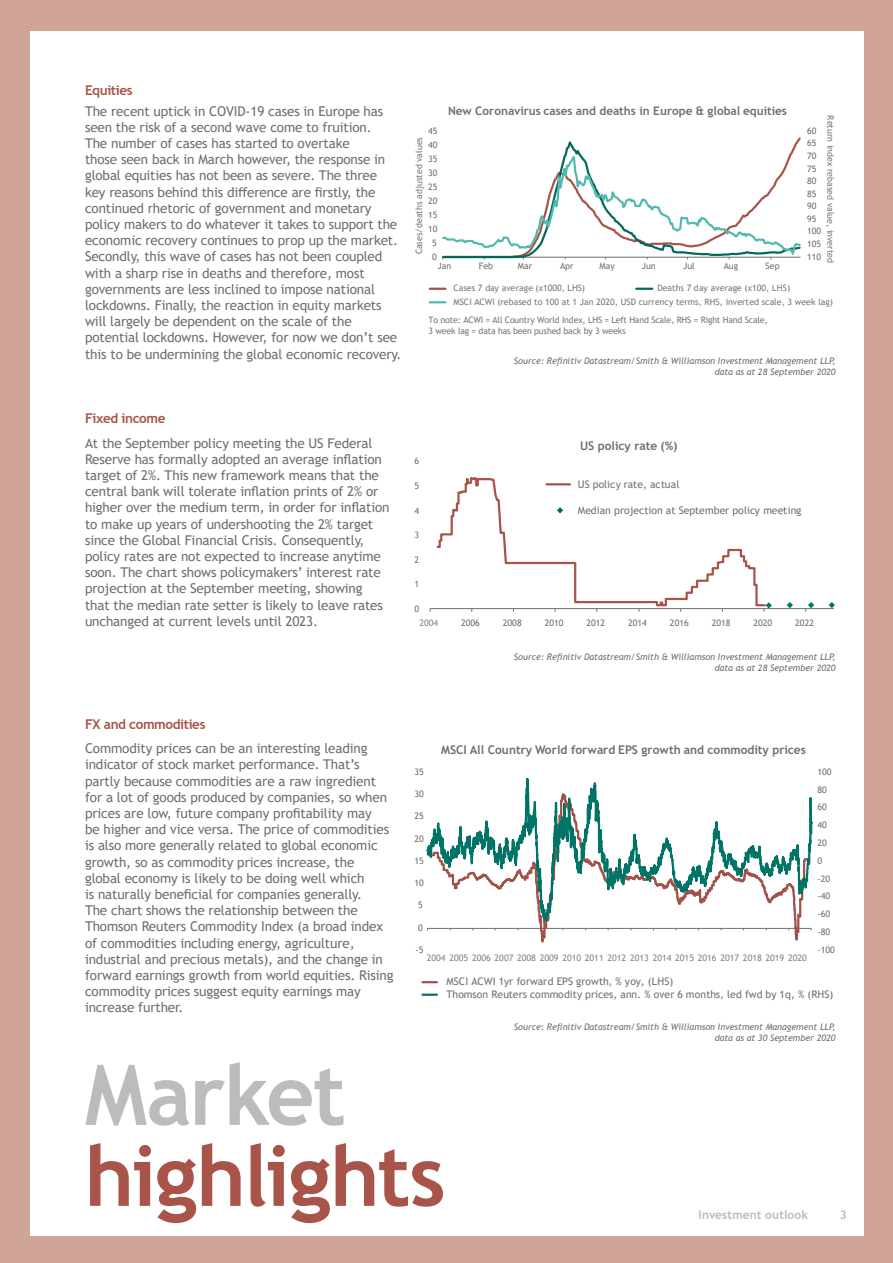
<style>
.page{position:relative;width:893px;height:1263px;background:#d0a598}
.page>*{position:absolute;margin:0;border:0;box-sizing:border-box;transform-origin:0 0}
.t1{font:700 84px "Trebuchet MS";letter-spacing:-.015em;color:#a85449}
.t2{font:700 84px "Trebuchet MS";letter-spacing:-.02em;color:#bcbcbc}
.t3{font:13.5px/16.2px "Trebuchet MS";letter-spacing:-.01em;color:#706f6f}
.t4{font:700 13.5px "Trebuchet MS";letter-spacing:-.03em;color:#a85449}
.t5{font:700 12px "Trebuchet MS";color:#706f6f}
.t6{font:700 12px "Trebuchet MS";letter-spacing:.01em;color:#bcbcbc}
.t7{font:700 11.85px "Trebuchet MS";color:#706f6f}
.t8{font:10.5px/12.3px "Trebuchet MS";color:#706f6f}
.t9{font:italic 9px/10.8px "Trebuchet MS";color:#706f6f;text-align:right}
.t10{font:9px "Trebuchet MS";color:#706f6f}
.t11{font:9px "Trebuchet MS";color:#858585}
.t12{font:8.85px/13.6px "Trebuchet MS";color:#78787a}
.t13{font:8.85px/10.6px "Trebuchet MS";letter-spacing:-.02em;color:#78787a}
.t14{font:8.85px/12.6px "Trebuchet MS";color:#706f6f}
</style>
<div class="page">
<div style="left:30px;top:31px;width:833px;height:1204px;background:#fff"></div>
<svg style="left:442px;top:137px;width:359px;height:123px"></svg>
<svg style="left:430px;top:288px;width:15px;height:2px"></svg>
<svg style="left:636px;top:288px;width:16px;height:2px"></svg>
<svg style="left:430px;top:301px;width:15px;height:2px"></svg>
<hr style="left:430px;top:608px;width:404px;height:1px;background:#706f6f">
<svg style="left:787px;top:602px;width:6px;height:6px"></svg>
<svg style="left:805px;top:602px;width:9px;height:10px"></svg>
<svg style="left:829px;top:602px;width:6px;height:6px"></svg>
<svg style="left:430px;top:477px;width:342px;height:135px"></svg>
<svg style="left:425px;top:778px;width:388px;height:218px"></svg>
<svg style="left:422px;top:981px;width:15px;height:2px"></svg>
<hr style="left:422px;top:993px;width:15px;height:3px;background:#007467">
<p class="t4" style="left:85px;top:82px;width:49px">Equities</p>
<p class="t3" style="left:85px;top:103px;width:318px">The recent uptick in COVID-19 cases in Europe has seen the risk of a second wave come to fruition.<br>The number of cases has started to overtake<br>those seen back in March however, the response in global equities has not been as severe. The three<br>key reasons behind this difference are firstly, the continued rhetoric of government and monetary policy makers to do whatever it takes to support the economic recovery continues to prop up the market.<br>Secondly, this wave of cases has not been coupled with a sharp rise in deaths and therefore, most governments are less inclined to impose national lockdowns. Finally, the reaction in equity markets will largely be dependent on the scale of the potential lockdowns. However, for now we don’t see this to be undermining the global economic recovery.</p>
<p class="t4" style="left:85px;top:410px;width:82px">Fixed income</p>
<p class="t3" style="left:85px;top:435px;width:306px">At the September policy meeting the US Federal Reserve has formally adopted an average inflation target of 2%. This new framework means that the central bank will tolerate inflation prints of 2% or higher over the medium term, in order for inflation to make up years of undershooting the 2% target since the Global Financial Crisis. Consequently, policy rates are not expected to increase anytime soon. The chart shows policymakers’ interest rate projection at the September meeting, showing that the median rate setter is likely to leave rates unchanged at current levels until 2023.</p>
<p class="t7" style="left:448px;top:103px;width:340px">New Coronavirus cases and deaths in Europe &amp; global equities</p>
<p class="t12" style="left:837px;top:115px;width:149px;rotate:90deg">Return index rebased value, inverted</p>
<p class="t14" style="left:807px;top:124px;width:15px">60<br>65<br>70<br>75<br>80<br>85<br>90<br>95<br>100<br>105</p>
<p class="t14" style="left:428px;top:124px;width:11px">45</p>
<p class="t12" style="left:412px;top:254px;width:119px;rotate:-90deg">Cases/deaths adjusted values</p>
<p class="t14" style="left:428px;top:138px;width:11px">40</p>
<p class="t14" style="left:428px;top:152px;width:11px">35</p>
<p class="t14" style="left:428px;top:166px;width:11px">30</p>
<p class="t14" style="left:428px;top:180px;width:11px">25</p>
<p class="t14" style="left:428px;top:194px;width:11px">20</p>
<p class="t14" style="left:428px;top:208px;width:11px">15</p>
<p class="t14" style="left:428px;top:222px;width:11px">10</p>
<p class="t14" style="left:432px;top:236px;width:6px">5</p>
<p class="t14" style="left:432px;top:250px;width:6px">0</p>
<p class="t14" style="left:807px;top:250px;width:15px">110</p>
<p class="t14" style="left:438px;top:259px;width:15px">Jan</p>
<p class="t14" style="left:479px;top:259px;width:16px">Feb</p>
<p class="t14" style="left:518px;top:259px;width:16px">Mar</p>
<p class="t14" style="left:560px;top:259px;width:15px">Apr</p>
<p class="t14" style="left:600px;top:259px;width:17px">May</p>
<p class="t14" style="left:642px;top:259px;width:15px">Jun</p>
<p class="t14" style="left:683px;top:259px;width:13px">Jul</p>
<p class="t14" style="left:724px;top:259px;width:16px">Aug</p>
<p class="t14" style="left:766px;top:259px;width:16px">Sep</p>
<p class="t12" style="left:453px;top:281px;width:381px;text-indent:204px">Deaths 7 day average (x100, LHS)<br>MSCI ACWI (rebased to 100 at 1 Jan 2020, USD currency terms, RHS, inverted scale, 3 week lag)</p>
<p class="t12" style="left:453px;top:281px;width:133px">Cases 7 day average (x1000, LHS)</p>
<p class="t13" style="left:429px;top:315px;width:341px">To note: ACWI = All Country World Index, LHS = Left Hand Scale, RHS = Right Hand Scale,<br>3 week lag = data has been pushed back by 3 weeks</p>
<p class="t10" style="left:414px;top:455px;width:6px">6</p>
<p class="t10" style="left:414px;top:480px;width:6px">5</p>
<p class="t10" style="left:414px;top:505px;width:6px">4</p>
<p class="t10" style="left:414px;top:529px;width:6px">3</p>
<p class="t10" style="left:414px;top:554px;width:6px">2</p>
<p class="t10" style="left:414px;top:579px;width:6px">1</p>
<p class="t10" style="left:414px;top:603px;width:6px">0</p>
<p class="t9" style="left:514px;top:355px;width:323px">Source: Refinitiv Datastream/Smith &amp; Williamson Investment Management LLP, data as at 28 September 2020</p>
<p class="t5" style="left:580px;top:438px;width:99px">US policy rate (%)</p>
<p class="t8" style="left:578px;top:478px;width:103px">US policy rate, actual</p>
<p class="t8" style="left:578px;top:504px;width:225px">Median projection at September policy meeting</p>
<p class="t11" style="left:419px;top:617px;width:20px">2004</p>
<p class="t10" style="left:461px;top:617px;width:20px">2006</p>
<p class="t10" style="left:503px;top:617px;width:20px">2008</p>
<p class="t10" style="left:545px;top:617px;width:20px">2010</p>
<p class="t10" style="left:586px;top:617px;width:20px">2012</p>
<p class="t10" style="left:628px;top:617px;width:20px">2014</p>
<p class="t10" style="left:670px;top:617px;width:20px">2016</p>
<p class="t10" style="left:712px;top:617px;width:20px">2018</p>
<p class="t10" style="left:753px;top:617px;width:20px">2020</p>
<p class="t10" style="left:795px;top:617px;width:20px">2022</p>
<p class="t9" style="left:514px;top:651px;width:323px">Source: Refinitiv Datastream/Smith &amp; Williamson Investment Management LLP, data as at 28 September 2020</p>
<p class="t4" style="left:85px;top:715px;width:122px">FX and commodities</p>
<p class="t3" style="left:85px;top:740px;width:310px">Commodity prices can be an interesting leading indicator of stock market performance. That’s partly because commodities are a raw ingredient for a lot of goods produced by companies, so when prices are low, future company profitability may<br>be higher and vice versa. The price of commodities is also more generally related to global economic growth, so as commodity prices increase, the global economy is likely to be doing well which<br>is naturally beneficial for companies generally.<br>The chart shows the relationship between the Thomson Reuters Commodity Index (a broad index of commodities including energy, agriculture, industrial and precious metals), and the change in forward earnings growth from world equities. Rising commodity prices suggest equity earnings may increase further.</p>
<p class="t10" style="left:414px;top:766px;width:11px">35</p>
<p class="t10" style="left:414px;top:788px;width:11px">30</p>
<p class="t10" style="left:414px;top:810px;width:11px">25</p>
<p class="t10" style="left:414px;top:833px;width:11px">20</p>
<p class="t10" style="left:414px;top:855px;width:11px">15</p>
<p class="t10" style="left:414px;top:877px;width:11px">10</p>
<p class="t10" style="left:418px;top:899px;width:6px">5</p>
<p class="t10" style="left:418px;top:922px;width:6px">0</p>
<p class="t5" style="left:441px;top:743px;width:366px">MSCI All Country World forward EPS growth and commodity prices</p>
<p class="t10" style="left:415px;top:944px;width:10px">-5</p>
<p class="t11" style="left:427px;top:952px;width:382px">2004 2005 2006 2007 2008 2009 2010 2011 2012 2013 2014 2015 2016 2017 2018 2019 2020</p>
<p class="t10" style="left:817px;top:766px;width:16px">100</p>
<p class="t10" style="left:817px;top:784px;width:11px">80</p>
<p class="t10" style="left:817px;top:801px;width:11px">60</p>
<p class="t10" style="left:817px;top:819px;width:11px">40</p>
<p class="t10" style="left:817px;top:837px;width:11px">20</p>
<p class="t10" style="left:817px;top:855px;width:6px">0</p>
<p class="t10" style="left:817px;top:873px;width:14px">-20</p>
<p class="t10" style="left:817px;top:890px;width:14px">-40</p>
<p class="t10" style="left:817px;top:908px;width:14px">-60</p>
<p class="t10" style="left:817px;top:926px;width:14px">-80</p>
<p class="t10" style="left:817px;top:944px;width:19px">-100</p>
<p class="t8" style="left:446px;top:975px;width:388px">MSCI ACWI 1yr forward EPS growth, % yoy, (LHS)<br>Thomson Reuters commodity prices, ann. % over 6 months, led fwd by 1q, % (RHS)</p>
<p class="t9" style="left:514px;top:1021px;width:323px">Source: Refinitiv Datastream/Smith &amp; Williamson Investment Management LLP, data as at 30 September 2020</p>
<h1 class="t2" style="left:85px;top:1042px;width:263px">Market</h1>
<h1 class="t1" style="left:85px;top:1123px;width:363px">highlights</h1>
<p class="t6" style="left:699px;top:1207px;width:111px">Investment outlook</p>
<p class="t6" style="left:840px;top:1207px;width:9px">3</p>
</div>
